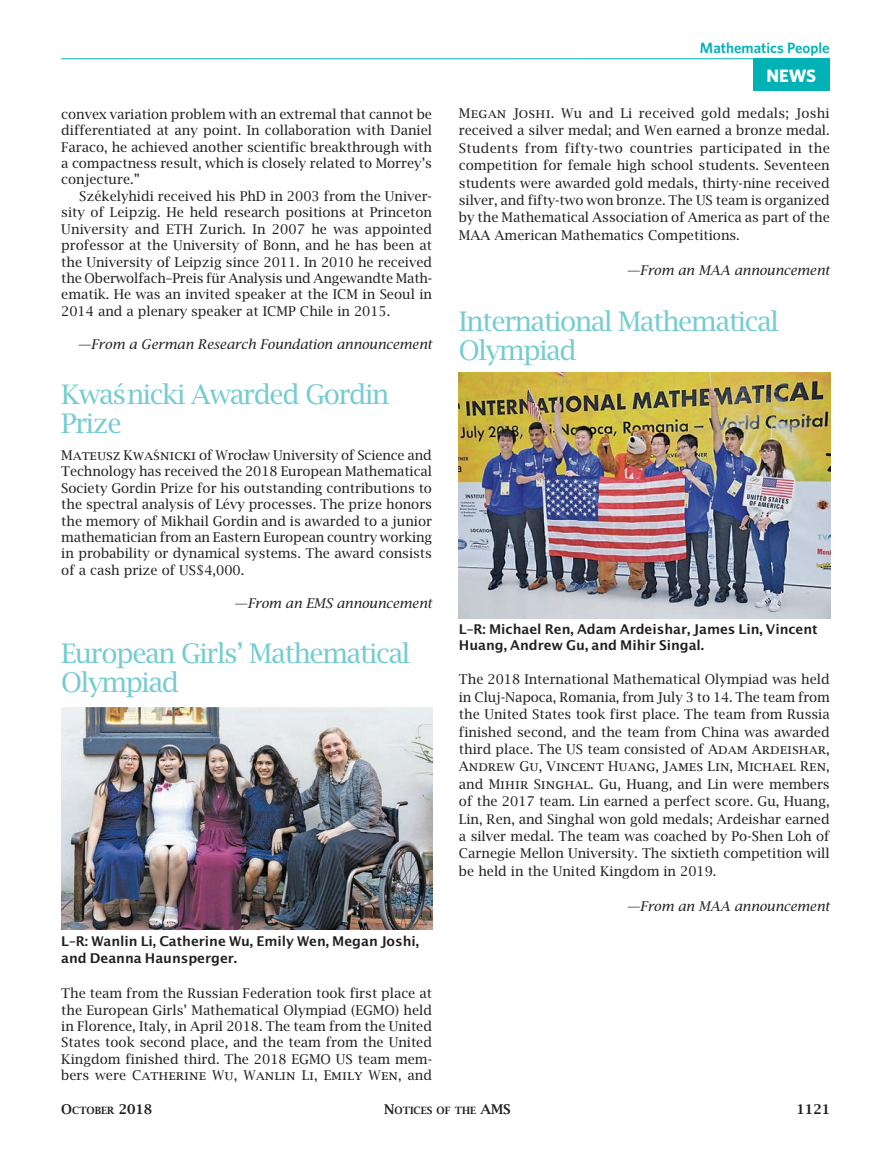
<style>
.page{position:relative;width:891px;height:1161px;background:#fff}
.page>*{position:absolute;margin:0;border:0;box-sizing:border-box;transform-origin:0 0}
.t1{font:26.85px/28.3px "Lucida Bright";letter-spacing:-.05em;color:#74ccd0}
.t2{font:700 18px "Whitney";color:#fff}
.t3{font:600 15px "Whitney";color:#00b2b5}
.t4{font:13.5px/16.5px "Lucida Bright";color:#231f20;text-align:justify}
.t5{font:600 13.5px/16.5px "Lucida Sans";letter-spacing:-.005em;color:#231f20}
.t6{font:italic 13.5px "Lucida Bright";letter-spacing:-.005em;color:#231f20}
.t7{font:13.5px "Lucida Bright Smallcaps";color:#231f20}
.t8{font:600 13.5px "Lucida Bright";color:#231f20}
.t9{font:600 10.05px "Lucida Bright Smallcaps";color:#231f20}
.s1{font-family:"Lucida Bright Smallcaps"}
.s2{font-family:"Lucida Bright"}
.s3{font-size:13.5px}
.s4{font-family:"Lucida Bright";font-size:13.5px}
</style>
<div class="page">
<hr style="left:61px;top:58px;width:769px;height:1px;background:#00b2b5">
<div style="left:753px;top:58px;width:77px;height:33px;background:#00b2b5"></div>
<img style="left:459px;top:372px;width:371px;height:247px">
<img style="left:61px;top:708px;width:372px;height:222px">
<p class="t4" style="left:61px;top:105px;width:372px">convex variation problem with an extremal that cannot be differentiated at any point. In collaboration with Daniel Faraco, he achieved another scientific breakthrough with a compactness result, which is closely related to Morrey’s conjecture.”</p>
<p class="t4" style="left:61px;top:187px;width:373px;text-indent:18px">Székelyhidi received his PhD in 2003 from the Univer&shy;sity of Leipzig. He held research positions at Princeton University and ETH Zurich. In 2007 he was appointed professor at the University of Bonn, and he has been at the University of Leipzig since 2011. In 2010 he received the Oberwolfach–Preis für Analysis und Angewandte Math&shy;ematik. He was an invited speaker at the ICM in Seoul in 2014 and a plenary speaker at ICMP Chile in 2015.</p>
<p class="t6" style="left:77px;top:336px;width:356px">—From a German Research Foundation announcement</p>
<h1 class="t1" style="left:61px;top:380px;width:330px">Kwas´nicki Awarded Gordin<br>Prize</h1>
<p class="t4" style="left:61px;top:446px;width:373px"><span class="s1">Mateusz Kwas´nicki</span> of Wrocław University of Science and Technology has received the 2018 European Mathematical Society Gordin Prize for his outstanding contributions to the spectral analysis of Lévy processes. The prize honors the memory of Mikhail Gordin and is awarded to a junior mathematician from an Eastern European country working in probability or dynamical systems. The award consists of a cash prize of US$4,000.</p>
<p class="t6" style="left:234px;top:595px;width:200px">—From an EMS announcement</p>
<h1 class="t1" style="left:61px;top:639px;width:350px">European Girls’ Mathematical<br>Olympiad</h1>
<p class="t5" style="left:61px;top:933px;width:359px">L–R: Wanlin Li, Catherine Wu, Emily Wen, Megan Joshi, and Deanna Haunsperger.</p>
<p class="t4" style="left:61px;top:985px;width:372px">The team from the Russian Federation took first place at the European Girls’ Mathematical Olympiad (EGMO) held in Florence, Italy, in April 2018. The team from the United States took second place, and the team from the United Kingdom finished third. The 2018 EGMO US team mem-</p>
<p class="t7" style="left:61px;top:1068px;width:372px"><span class="s2">bers were</span> Catherine Wu<span class="s2">,</span> Wanlin Li, Emily Wen<span class="s2">, and</span></p>
<p class="t3" style="left:700px;top:38px;width:131px">Mathematics People</p>
<h2 class="t2" style="left:766px;top:64px;width:51px">NEWS</h2>
<p class="t4" style="left:459px;top:104px;width:372px;line-height:17.4px"><span class="s1">Megan Joshi</span>. Wu and Li received gold medals; Joshi received a silver medal; and Wen earned a bronze medal.<br>Students from fifty-two countries participated in the competition for female high school students. Seventeen students were awarded gold medals, thirty-nine received silver, and fifty-two won bronze. The US team is organized by the Mathematical Association of America as part of the MAA American Mathematics Competitions.</p>
<p class="t6" style="left:627px;top:262px;width:205px">—From an MAA announcement</p>
<h1 class="t1" style="left:459px;top:306px;width:322px;line-height:29.4px">International Mathematical<br>Olympiad</h1>
<p class="t5" style="left:459px;top:620px;width:360px">L–R: Michael Ren, Adam Ardeishar, James Lin, Vincent<br>Huang, Andrew Gu, and Mihir Singal.</p>
<p class="t4" style="left:459px;top:671px;width:373px;line-height:17.4px">The 2018 International Mathematical Olympiad was held in Cluj-Napoca, Romania, from July 3 to 14. The team from the United States took first place. The team from Russia finished second, and the team from China was awarded third place. The US team consisted of <span class="s1">Adam Ardeishar,</span></p>
<p class="t7" style="left:459px;top:759px;width:372px">Andrew Gu, Vincent Huang, James Lin, Michael Ren<span class="s2">,</span></p>
<p class="t4" style="left:459px;top:775px;width:372px;line-height:17.4px">and <span class="s1">Mihir Singhal</span>. Gu, Huang, and Lin were members of the 2017 team. Lin earned a perfect score. Gu, Huang, Lin, Ren, and Singhal won gold medals; Ardeishar earned a silver medal. The team was coached by Po-Shen Loh of Carnegie Mellon University. The sixtieth competition will be held in the United Kingdom in 2019.</p>
<p class="t6" style="left:627px;top:898px;width:205px">—From an MAA announcement</p>
<p class="t9" style="left:61px;top:1105px;width:92px"><span class="s3">O</span>CTOBER <span class="s4">2018</span></p>
<p class="t9" style="left:384px;top:1105px;width:128px"><span class="s3">N</span>OTICES OF THE <span class="s3">AMS</span></p>
<p class="t8" style="left:797px;top:1101px;width:35px">1121</p>
</div>
